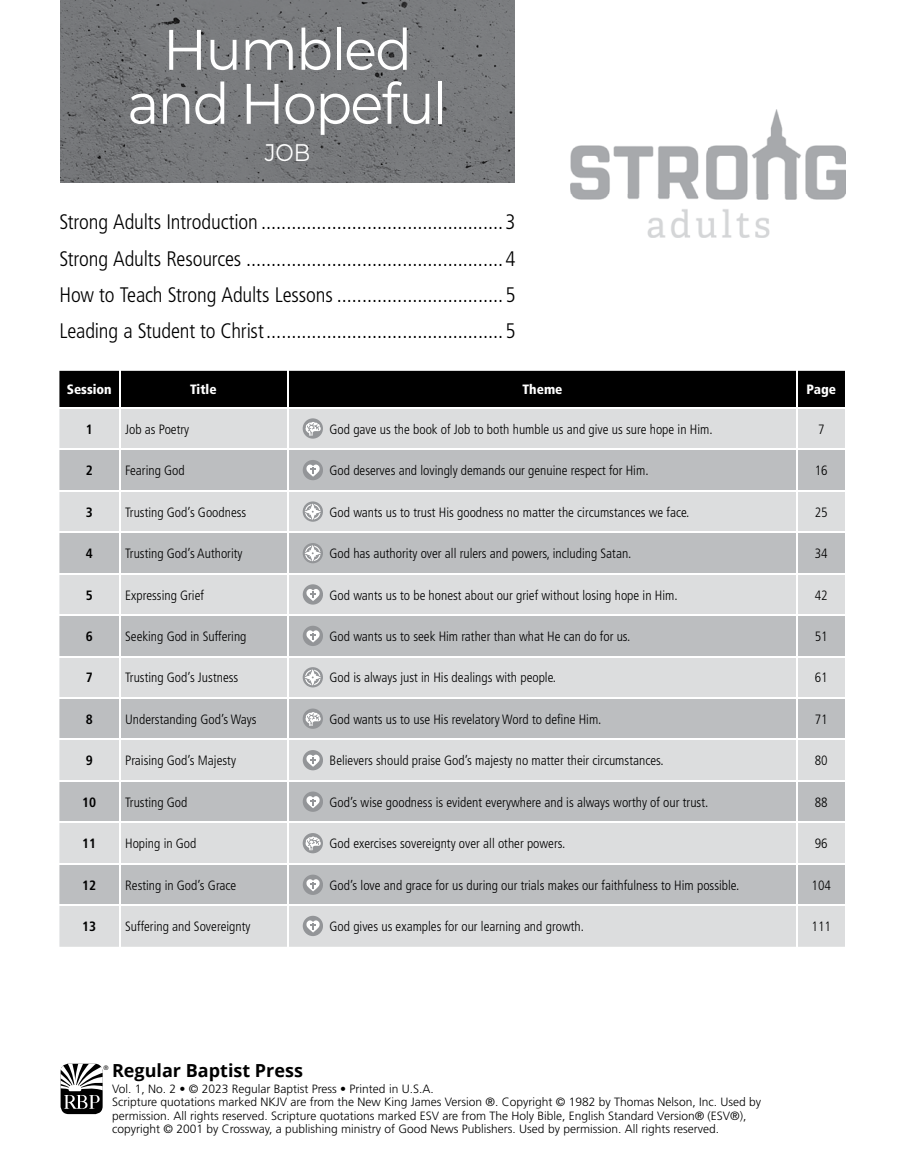
<style>
.page{position:relative;width:905px;height:1175px;background:#fff}
.page>*{position:absolute;margin:0;border:0;box-sizing:border-box;transform-origin:0 0}
.t1{font:57px/54px "Montserrat";letter-spacing:-.03em;color:#fff;text-align:center;scale:.95 1}
.t2{font:24px "Montserrat";color:#fff;scale:.91 1}
.t3{font:300 condensed 21px/36.2px "Frutiger LT Std";letter-spacing:-.01em;color:#000;text-align:justify}
.t4{font:700 18px "Open Sans";color:#000}
.t5{font:300 condensed 13.5px "Frutiger LT Std";color:#000}
.t6{font:900 condensed 13.5px "Frutiger LT Std";color:#fff}
.t7{font:700 condensed 13.5px "Frutiger LT Std";color:#000}
.t8{font:300 12px/13.5px "Frutiger LT Std";color:#000}
.t9{font:300 6.45px "Frutiger LT Std";color:#000}
</style>
<div class="page">
<img style="left:61px;top:0;width:453px;height:182px">
<div style="left:61px;top:1063px;width:42px;height:51px;background:#000;border-radius:8px"></div>
<svg style="left:60px;top:1063px;width:43px;height:45px"></svg>
<div style="left:59px;top:371px;width:786px;height:36px;background:#000"></div>
<div style="left:59px;top:409px;width:786px;height:537px;background:#dcddde"></div>
<svg style="left:59px;top:450px;width:786px;height:454px;background:#cbccce"></svg>
<hr style="left:119px;top:370px;width:2px;height:576px;background:#fff">
<hr style="left:287px;top:370px;width:2px;height:576px;background:#fff">
<hr style="left:796px;top:370px;width:1px;height:576px;background:#fff">
<hr style="left:52px;top:448px;width:793px;height:2px;background:#fff">
<hr style="left:52px;top:490px;width:793px;height:1px;background:#fff">
<hr style="left:52px;top:531px;width:793px;height:2px;background:#fff">
<hr style="left:54px;top:573px;width:793px;height:1px;background:#fff">
<hr style="left:52px;top:614px;width:793px;height:2px;background:#fff">
<hr style="left:52px;top:656px;width:793px;height:1px;background:#fff">
<hr style="left:52px;top:697px;width:793px;height:1px;background:#fff">
<hr style="left:52px;top:738px;width:793px;height:2px;background:#fff">
<hr style="left:52px;top:780px;width:793px;height:1px;background:#fff">
<hr style="left:52px;top:821px;width:793px;height:2px;background:#fff">
<hr style="left:52px;top:863px;width:793px;height:1px;background:#fff">
<hr style="left:52px;top:904px;width:793px;height:2px;background:#fff">
<div style="left:303px;top:418px;width:20px;height:20px;background:#939598;border-radius:50%"></div>
<svg style="left:304px;top:422px;width:17px;height:14px"></svg>
<div style="left:303px;top:460px;width:20px;height:20px;background:#939598;border-radius:50%"></div>
<svg style="left:306px;top:464px;width:14px;height:13px"></svg>
<svg style="left:303px;top:501px;width:20px;height:21px"></svg>
<svg style="left:304px;top:502px;width:18px;height:19px"></svg>
<div style="left:303px;top:543px;width:20px;height:20px;background:#939598;border-radius:50%"></div>
<svg style="left:304px;top:544px;width:18px;height:18px"></svg>
<div style="left:303px;top:584px;width:20px;height:20px;background:#939598;border-radius:50%"></div>
<svg style="left:306px;top:589px;width:14px;height:12px"></svg>
<div style="left:303px;top:625px;width:20px;height:21px;background:#939598;border-radius:50%"></div>
<svg style="left:306px;top:630px;width:14px;height:12px"></svg>
<svg style="left:303px;top:667px;width:20px;height:20px"></svg>
<svg style="left:304px;top:668px;width:18px;height:18px"></svg>
<div style="left:303px;top:708px;width:20px;height:21px;background:#939598;border-radius:50%"></div>
<svg style="left:304px;top:712px;width:17px;height:14px"></svg>
<div style="left:303px;top:750px;width:20px;height:20px;background:#939598;border-radius:50%"></div>
<svg style="left:306px;top:754px;width:14px;height:12px"></svg>
<div style="left:303px;top:791px;width:20px;height:20px;background:#939598;border-radius:50%"></div>
<svg style="left:306px;top:796px;width:14px;height:12px"></svg>
<svg style="left:303px;top:833px;width:20px;height:20px"></svg>
<svg style="left:304px;top:836px;width:17px;height:14px"></svg>
<div style="left:303px;top:874px;width:20px;height:21px;background:#939598;border-radius:50%"></div>
<svg style="left:306px;top:879px;width:14px;height:12px"></svg>
<div style="left:303px;top:915px;width:20px;height:21px;background:#939598;border-radius:50%"></div>
<svg style="left:306px;top:920px;width:14px;height:12px"></svg>
<img style="left:570px;top:110px;width:275px;height:127px">
<h1 class="t1" style="left:127px;top:21px;width:338px">Humbled and Hopeful</h1>
<h2 class="t2" style="left:265px;top:136px;width:51px">JOB</h2>
<p class="t3" style="left:59px;top:204px;width:458px">Strong Adults Introduction ................................................3<br>Strong Adults Resources ...................................................4<br>How to Teach Strong Adults Lessons .................................5<br>Leading a Student to Christ ...............................................5</p>
<p class="t6" style="left:67px;top:381px;width:47px">Session</p>
<p class="t6" style="left:190px;top:381px;width:28px">Title</p>
<p class="t6" style="left:522px;top:381px;width:42px">Theme</p>
<p class="t6" style="left:806px;top:381px;width:31px">Page</p>
<p class="t7" style="left:86px;top:421px;width:9px">1</p>
<p class="t5" style="left:125px;top:421px;width:66px">Job as Poetry</p>
<p class="t5" style="left:329px;top:421px;width:384px">God gave us the book of Job to both humble us and give us sure hope in Him.</p>
<p class="t5" style="left:818px;top:421px;width:8px">7</p>
<p class="t7" style="left:86px;top:462px;width:9px">2</p>
<p class="t5" style="left:125px;top:463px;width:61px">Fearing God</p>
<p class="t5" style="left:329px;top:463px;width:320px">God deserves and lovingly demands our genuine respect for Him.</p>
<p class="t5" style="left:814px;top:463px;width:14px">16</p>
<p class="t7" style="left:86px;top:504px;width:9px">3</p>
<p class="t5" style="left:125px;top:504px;width:123px">Trusting God’s Goodness</p>
<p class="t5" style="left:329px;top:504px;width:361px">God wants us to trust His goodness no matter the circumstances we face.</p>
<p class="t5" style="left:814px;top:504px;width:14px">25</p>
<p class="t7" style="left:86px;top:545px;width:9px">4</p>
<p class="t5" style="left:125px;top:546px;width:119px">Trusting God’s Authority</p>
<p class="t5" style="left:329px;top:546px;width:303px">God has authority over all rulers and powers, including Satan.</p>
<p class="t5" style="left:814px;top:546px;width:14px">34</p>
<p class="t7" style="left:86px;top:587px;width:9px">5</p>
<p class="t5" style="left:125px;top:587px;width:80px">Expressing Grief</p>
<p class="t5" style="left:329px;top:587px;width:349px">God wants us to be honest about our grief without losing hope in Him.</p>
<p class="t5" style="left:814px;top:587px;width:14px">42</p>
<p class="t7" style="left:86px;top:628px;width:9px">6</p>
<p class="t5" style="left:125px;top:628px;width:123px">Seeking God in Suffering</p>
<p class="t5" style="left:329px;top:628px;width:302px">God wants us to seek Him rather than what He can do for us.</p>
<p class="t5" style="left:814px;top:628px;width:14px">51</p>
<p class="t7" style="left:86px;top:669px;width:9px">7</p>
<p class="t5" style="left:125px;top:670px;width:115px">Trusting God’s Justness</p>
<p class="t5" style="left:329px;top:670px;width:228px">God is always just in His dealings with people.</p>
<p class="t5" style="left:814px;top:670px;width:14px">61</p>
<p class="t7" style="left:86px;top:711px;width:9px">8</p>
<p class="t5" style="left:125px;top:711px;width:133px">Understanding God’s Ways</p>
<p class="t5" style="left:329px;top:711px;width:273px">God wants us to use His revelatory Word to define Him.</p>
<p class="t5" style="left:814px;top:711px;width:14px">71</p>
<p class="t7" style="left:86px;top:752px;width:9px">9</p>
<p class="t5" style="left:125px;top:753px;width:112px">Praising God’s Majesty</p>
<p class="t5" style="left:329px;top:753px;width:335px">Believers should praise God’s majesty no matter their circumstances.</p>
<p class="t5" style="left:814px;top:753px;width:14px">80</p>
<p class="t7" style="left:82px;top:794px;width:16px">10</p>
<p class="t5" style="left:125px;top:794px;width:64px">Trusting God</p>
<p class="t5" style="left:329px;top:794px;width:380px">God’s wise goodness is evident everywhere and is always worthy of our trust.</p>
<p class="t5" style="left:814px;top:794px;width:14px">88</p>
<p class="t7" style="left:82px;top:835px;width:16px">11</p>
<p class="t5" style="left:125px;top:836px;width:73px">Hoping in God</p>
<p class="t5" style="left:329px;top:836px;width:237px">God exercises sovereignty over all other powers.</p>
<p class="t5" style="left:814px;top:836px;width:14px">96</p>
<p class="t7" style="left:82px;top:877px;width:16px">12</p>
<p class="t5" style="left:125px;top:877px;width:113px">Resting in God’s Grace</p>
<p class="t5" style="left:329px;top:877px;width:411px">God’s love and grace for us during our trials makes our faithfulness to Him possible.</p>
<p class="t5" style="left:811px;top:877px;width:21px">104</p>
<p class="t7" style="left:82px;top:918px;width:16px">13</p>
<p class="t5" style="left:125px;top:918px;width:127px">Suffering and Sovereignty</p>
<p class="t5" style="left:329px;top:918px;width:256px">God gives us examples for our learning and growth.</p>
<p class="t5" style="left:811px;top:918px;width:21px">111</p>
<h3 class="t4" style="left:112px;top:1058px;width:192px">Regular Baptist Press</h3>
<p class="t8" style="left:112px;top:1081px;width:650px">Vol. 1, No. 2 • © 2023 Regular Baptist Press • Printed in U.S.A.<br>Scripture quotations marked NKJV are from the New King James Version ®. Copyright © 1982 by Thomas Nelson, Inc. Used by permission. All rights reserved. Scripture quotations marked ESV are from The Holy Bible, English Standard Version® (ESV®), copyright © 2001 by Crossway, a publishing ministry of Good News Publishers. Used by permission. All rights reserved.</p>
<p class="t9" style="left:104px;top:1063px;width:7px">®</p>
</div>
